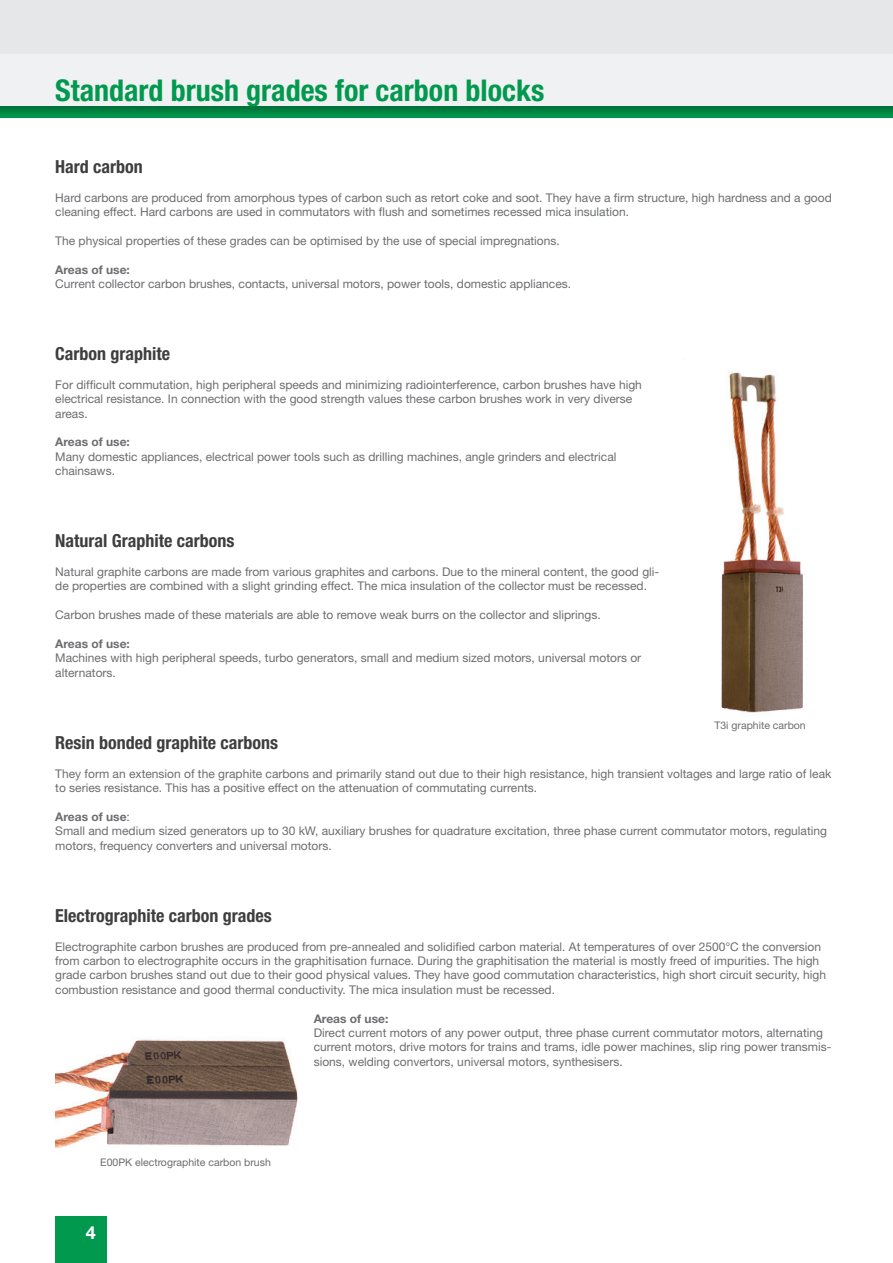
<style>
.page{position:relative;width:893px;height:1263px;background:#fff}
.page>*{position:absolute;margin:0;border:0;box-sizing:border-box;transform-origin:0 0}
.t1{font:700 condensed 30px "Helvetica Neue";color:#00994e}
.t2{font:700 condensed 18px "Helvetica Neue";color:#3e3e3f}
.t3{font:700 18px "Helvetica Neue";color:#fff}
.t4{font:12px/14.4px "Helvetica Neue";color:#6c6d70}
.t5{font:700 12px "Helvetica Neue";color:#6c6d70}
.t6{font:10.5px "Helvetica Neue";color:#6c6d70}
.s1{font-weight:700}
</style>
<div class="page">
<div style="left:0;top:0;width:893px;height:114px;background:#e6e7e9"></div>
<div style="left:0;top:54px;width:893px;height:54px;background:#f0f1f2"></div>
<img style="left:0;top:107px;width:893px;height:10px">
<img style="left:721px;top:372px;width:82px;height:341px">
<img style="left:55px;top:1039px;width:243px;height:109px">
<div style="left:55px;top:1216px;width:51px;height:47px;background:#00994e"></div>
<h1 class="t1" style="left:55px;top:72px;width:491px">Standard brush grades for carbon blocks</h1>
<h2 class="t2" style="left:55px;top:156px;width:89px">Hard carbon</h2>
<p class="t4" style="left:55px;top:190px;width:778px">Hard carbons are produced from amorphous types of carbon such as retort coke and soot. They have a firm structure, high hardness and a good cleaning effect. Hard carbons are used in commutators with flush and sometimes recessed mica insulation.</p>
<p class="t4" style="left:55px;top:233px;width:506px">The physical properties of these grades can be optimised by the use of special impregnations.</p>
<p class="t5" style="left:55px;top:262px;width:76px">Areas of use:</p>
<p class="t4" style="left:55px;top:276px;width:517px">Current collector carbon brushes, contacts, universal motors, power tools, domestic appliances.</p>
<h2 class="t2" style="left:55px;top:343px;width:116px">Carbon graphite</h2>
<p class="t4" style="left:55px;top:377px;width:588px">For difficult commutation, high peripheral speeds and minimizing radiointerference, carbon brushes have high electrical resistance. In connection with the good strength values these carbon brushes work in very diverse areas.</p>
<p class="t5" style="left:55px;top:435px;width:76px">Areas of use:</p>
<p class="t4" style="left:55px;top:449px;width:563px">Many domestic appliances, electrical power tools such as drilling machines, angle grinders and electrical chainsaws.</p>
<h2 class="t2" style="left:55px;top:530px;width:181px">Natural Graphite carbons</h2>
<p class="t4" style="left:55px;top:564px;width:605px">Natural graphite carbons are made from various graphites and carbons. Due to the mineral content, the good gli&shy;de properties are combined with a slight grinding effect. The mica insulation of the collector must be recessed.</p>
<p class="t4" style="left:55px;top:608px;width:547px">Carbon brushes made of these materials are able to remove weak burrs on the collector and sliprings.</p>
<p class="t5" style="left:55px;top:636px;width:76px">Areas of use:</p>
<p class="t4" style="left:55px;top:651px;width:587px">Machines with high peripheral speeds, turbo generators, small and medium sized motors, universal motors or alternators.</p>
<p class="t6" style="left:714px;top:719px;width:93px">T3i graphite carbon</p>
<h2 class="t2" style="left:55px;top:732px;width:224px">Resin bonded graphite carbons</h2>
<p class="t4" style="left:55px;top:766px;width:778px">They form an extension of the graphite carbons and primarily stand out due to their high resistance, high transient voltages and large ratio of leak to series resistance. This has a positive effect on the attenuation of commutating currents.</p>
<p class="t4" style="left:55px;top:809px;width:773px"><span class="s1">Areas of use</span>:<br>Small and medium sized generators up to 30 kW, auxiliary brushes for quadrature excitation, three phase current commutator motors, regulating motors, frequency converters and universal motors.</p>
<h2 class="t2" style="left:55px;top:904px;width:218px">Electrographite carbon grades</h2>
<p class="t4" style="left:55px;top:939px;width:772px">Electrographite carbon brushes are produced from pre-annealed and solidified carbon material. At temperatures of over 2500°C the conversion from carbon to electrographite occurs in the graphitisation furnace. During the graphitisation the material is mostly freed of impurities. The high grade carbon brushes stand out due to their good physical values. They have good commutation characteristics, high short circuit security, high combustion resistance and good thermal conductivity. The mica insulation must be recessed.</p>
<p class="t5" style="left:314px;top:1011px;width:76px">Areas of use:</p>
<p class="t4" style="left:314px;top:1025px;width:519px">Direct current motors of any power output, three phase current commutator motors, alternating current motors, drive motors for trains and trams, idle power machines, slip ring power transmis&shy;sions, welding convertors, universal motors, synthesisers.</p>
<p class="t6" style="left:100px;top:1156px;width:172px">E00PK electrographite carbon brush</p>
<h2 class="t3" style="left:86px;top:1221px;width:12px">4</h2>
</div>
